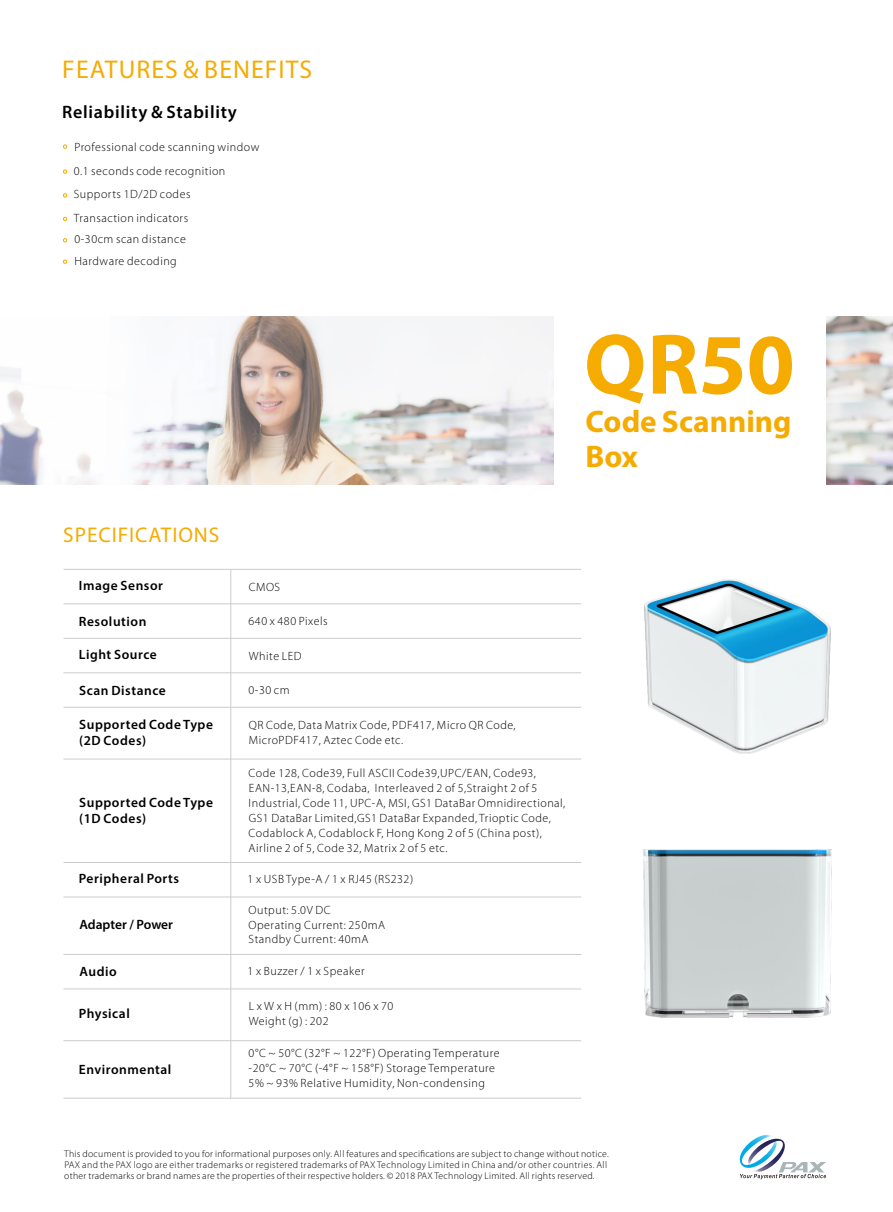
<style>
.page{position:relative;width:893px;height:1212px;background:#fff}
.page>*{position:absolute;margin:0;border:0;box-sizing:border-box;transform-origin:0 0}
.t1{font:700 86.7px "Myriad Pro";color:#f6ab00}
.t2{font:700 31.2px/34.3px "Myriad Pro";color:#f6ab00}
.t3{font:25.8px "Myriad Pro";letter-spacing:.04em;color:#f6ab00}
.t4{font:21.3px "Myriad Pro";letter-spacing:.04em;color:#f6ab00}
.t5{font:600 18px "Myriad Pro";letter-spacing:.04em;color:#000}
.t6{font:600 13.5px/16.5px "Myriad Pro";letter-spacing:.04em;color:#000}
.t7{font:600 13.5px "Myriad Pro";color:#000}
.t8{font:300 12px/15px "Myriad Pro";letter-spacing:.045em;color:#000}
.t9{font:300 9.75px/11.1px "Myriad Pro";letter-spacing:.03em;color:#000}
</style>
<div class="page">
<svg style="left:739px;top:1134px;width:87px;height:45px"></svg>
<svg style="left:63px;top:193px;width:4px;height:4px"></svg>
<svg style="left:63px;top:238px;width:4px;height:4px"></svg>
<svg style="left:63px;top:260px;width:4px;height:4px"></svg>
<div style="left:0;top:316px;width:553px;height:169px;background:#fff;opacity:.35"></div>
<div style="left:826px;top:316px;width:67px;height:169px;background:#fff;opacity:.35"></div>
<svg style="left:63px;top:217px;width:4px;height:4px"></svg>
<img style="left:643px;top:850px;width:188px;height:167px">
<img style="left:644px;top:579px;width:186px;height:174px">
<hr style="left:230px;top:569px;width:1px;height:529px;background:#ccc">
<hr style="left:63px;top:569px;width:518px;height:1px;background:#ccc">
<hr style="left:63px;top:603px;width:518px;height:1px;background:#ccc">
<hr style="left:63px;top:638px;width:518px;height:1px;background:#ccc">
<hr style="left:63px;top:672px;width:518px;height:1px;background:#ccc">
<hr style="left:63px;top:707px;width:518px;height:1px;background:#ccc">
<hr style="left:63px;top:758px;width:518px;height:1px;background:#ccc">
<hr style="left:63px;top:862px;width:518px;height:1px;background:#ccc">
<hr style="left:63px;top:896px;width:518px;height:1px;background:#ccc">
<hr style="left:63px;top:954px;width:518px;height:1px;background:#ccc">
<hr style="left:63px;top:988px;width:518px;height:1px;background:#ccc">
<hr style="left:63px;top:1040px;width:518px;height:1px;background:#ccc">
<hr style="left:63px;top:1098px;width:518px;height:1px;background:#ccc">
<h3 class="t3" style="left:62px;top:58px;width:251px">FEATURES &amp; BENEFITS</h3>
<h3 class="t5" style="left:62px;top:105px;width:176px">Reliability &amp; Stability</h3>
<p class="t8" style="left:74px;top:140px;width:186px">Professional code scanning window</p>
<p class="t8" style="left:74px;top:164px;width:153px">0.1 seconds code recognition</p>
<p class="t8" style="left:74px;top:211px;width:116px">Transaction indicators</p>
<p class="t8" style="left:74px;top:188px;width:118px">Supports 1D/2D codes</p>
<p class="t8" style="left:74px;top:230px;width:113px;line-height:21.3px">0-30cm scan distance<br>Hardware decoding</p>
<h3 class="t4" style="left:63px;top:526px;width:158px">SPECIFICATIONS</h3>
<p class="t6" style="left:79px;top:578px;width:86px">Image Sensor</p>
<p class="t6" style="left:79px;top:614px;width:69px">Resolution</p>
<p class="t6" style="left:79px;top:647px;width:80px">Light Source</p>
<p class="t6" style="left:79px;top:683px;width:88px">Scan Distance</p>
<p class="t6" style="left:79px;top:717px;width:135px">Supported Code Type (2D Codes)</p>
<p class="t6" style="left:79px;top:795px;width:135px">Supported Code Type (1D Codes)</p>
<p class="t6" style="left:79px;top:871px;width:102px">Peripheral Ports</p>
<p class="t7" style="left:79px;top:919px;width:95px">Adapter / Power</p>
<p class="t6" style="left:79px;top:965px;width:39px">Audio</p>
<p class="t6" style="left:79px;top:1006px;width:52px">Physical</p>
<p class="t6" style="left:79px;top:1062px;width:94px">Environmental</p>
<h1 class="t1" style="left:584px;top:329px;width:212px">QR50</h1>
<h2 class="t2" style="left:585px;top:407px;width:208px">Code Scanning<br>Box</h2>
<p class="t8" style="left:249px;top:580px;width:33px">CMOS</p>
<p class="t8" style="left:249px;top:615px;width:81px">640 x 480 Pixels</p>
<p class="t8" style="left:249px;top:649px;width:54px">White LED</p>
<p class="t8" style="left:249px;top:683px;width:43px">0-30 cm</p>
<p class="t8" style="left:249px;top:719px;width:268px">QR Code, Data Matrix Code, PDF417, Micro QR Code,<br>MicroPDF417, Aztec Code etc.</p>
<p class="t8" style="left:249px;top:766px;width:318px">Code 128, Code39, Full ASCII Code39,UPC/EAN, Code93, EAN-13,EAN-8, Codaba, Interleaved 2 of 5,Straight 2 of 5<br>Industrial, Code 11, UPC-A, MSI, GS1 DataBar Omnidirectional, GS1 DataBar Limited,GS1 DataBar Expanded, Trioptic Code, Codablock A, Codablock F, Hong Kong 2 of 5 (China post), Airline 2 of 5, Code 32, Matrix 2 of 5 etc.</p>
<p class="t8" style="left:248px;top:872px;width:167px">1 x USB Type-A / 1 x RJ45 (RS232)</p>
<p class="t8" style="left:249px;top:903px;width:138px">Output: 5.0V DC<br>Operating Current: 250mA<br>Standby Current: 40mA</p>
<p class="t8" style="left:248px;top:964px;width:119px">1 x Buzzer / 1 x Speaker</p>
<p class="t8" style="left:249px;top:1000px;width:146px">L x W x H (mm) : 80 x 106 x 70<br>Weight (g) : 202</p>
<p class="t8" style="left:249px;top:1047px;width:252px">0°C ~ 50°C (32°F ~ 122°F) Operating Temperature -20°C ~ 70°C (-4°F ~ 158°F) Storage Temperature<br>5% ~ 93% Relative Humidity, Non-condensing</p>
<p class="t9" style="left:64px;top:1149px;width:546px">This document is provided to you for informational purposes only. All features and specifications are subject to change without notice.<br>PAX and the PAX logo are either trademarks or registered trademarks of PAX Technology Limited in China and/or other countries. All other trademarks or brand names are the properties of their respective holders. © 2018 PAX Technology Limited. All rights reserved.</p>
</div>
